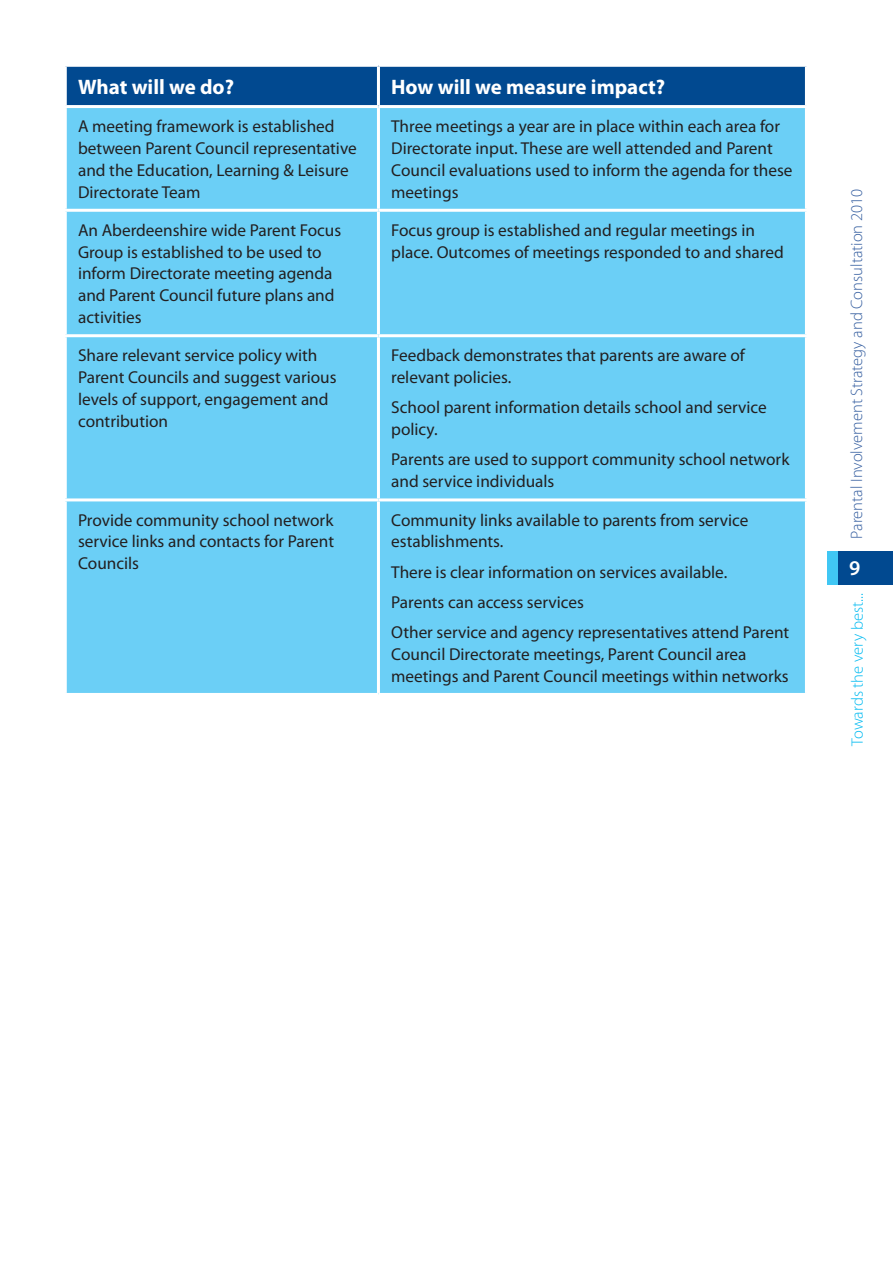
<style>
.page{position:relative;width:893px;height:1263px;background:#fff}
.page>*{position:absolute;margin:0;border:0;box-sizing:border-box;transform-origin:0 0}
.Table_body{font:700 21px "Myriad Pro";color:#fff}
.body_bold{font:600 21px "Myriad Pro";color:#fff}
.Table_body-2{font:17.25px/21.8px "Myriad Pro";color:#231f20}
.body{font:300 16.5px "Myriad Pro";color:#365fa0}
.body-2{font:300 16.5px "Myriad Pro";color:#00baf1}
</style>
<div class="page">
<div style="left:838px;top:551px;width:55px;height:33px;background:#014990"></div>
<div style="left:827px;top:551px;width:11px;height:33px;background:#40c7f4"></div>
<div style="left:67px;top:67px;width:738px;height:38px;background:#014990"></div>
<div style="left:67px;top:108px;width:738px;height:585px;background:#6bcff6"></div>
<hr style="left:377px;top:108px;width:3px;height:101px;background:#fff">
<hr style="left:377px;top:212px;width:3px;height:122px;background:#fff">
<hr style="left:377px;top:337px;width:3px;height:161px;background:#fff">
<hr style="left:377px;top:501px;width:3px;height:192px;background:#fff">
<hr style="left:64px;top:209px;width:314px;height:3px;background:#fff">
<hr style="left:378px;top:209px;width:430px;height:3px;background:#fff">
<hr style="left:64px;top:334px;width:314px;height:3px;background:#fff">
<hr style="left:378px;top:334px;width:430px;height:3px;background:#fff">
<hr style="left:64px;top:498px;width:314px;height:3px;background:#fff">
<hr style="left:378px;top:498px;width:430px;height:3px;background:#fff">
<hr style="left:377px;top:67px;width:3px;height:38px;background:#fff">
<p class="Table_body" style="left:78px;top:73px;width:158px">What will we do?</p>
<p class="Table_body" style="left:391px;top:73px;width:276px">How will we measure impact?</p>
<p class="Table_body-2" style="left:78px;top:115px;width:280px">A meeting framework is established between Parent Council representative and the Education, Learning &amp; Leisure<br>Directorate Team</p>
<p class="Table_body-2" style="left:391px;top:115px;width:403px">Three meetings a year are in place within each area for Directorate input. These are well attended and Parent Council evaluations used to inform the agenda for these meetings</p>
<p class="Table_body-2" style="left:78px;top:219px;width:265px">An Aberdeenshire wide Parent Focus<br>Group is established to be used to inform Directorate meeting agenda and Parent Council future plans and activities</p>
<p class="Table_body-2" style="left:391px;top:219px;width:394px">Focus group is established and regular meetings in place. Outcomes of meetings responded to and shared</p>
<p class="Table_body-2" style="left:78px;top:344px;width:260px">Share relevant service policy with<br>Parent Councils and suggest various levels of support, engagement and contribution</p>
<p class="Table_body-2" style="left:391px;top:344px;width:355px">Feedback demonstrates that parents are aware of relevant policies.</p>
<p class="Table_body-2" style="left:391px;top:396px;width:377px">School parent information details school and service policy.</p>
<p class="Table_body-2" style="left:391px;top:448px;width:400px">Parents are used to support community school network and service individuals</p>
<p class="Table_body-2" style="left:78px;top:509px;width:258px;text-align:justify">Provide community school network service links and contacts for Parent Councils</p>
<p class="Table_body-2" style="left:391px;top:509px;width:359px">Community links available to parents from service establishments.</p>
<p class="Table_body-2" style="left:391px;top:561px;width:336px">There is clear information on services available.</p>
<p class="Table_body-2" style="left:391px;top:591px;width:194px">Parents can access services</p>
<p class="Table_body-2" style="left:391px;top:621px;width:399px">Other service and agency representatives attend Parent<br>Council Directorate meetings, Parent Council area meetings and Parent Council meetings within networks</p>
<p class="body" style="left:847px;top:539px;width:351px;rotate:-90deg">Parental Involvement Strategy and Consultation 2010</p>
<p class="body_bold" style="left:849px;top:554px;width:13px">9</p>
<p class="body-2" style="left:847px;top:746px;width:154px;rotate:-90deg">Towards the very best...</p>
</div>
